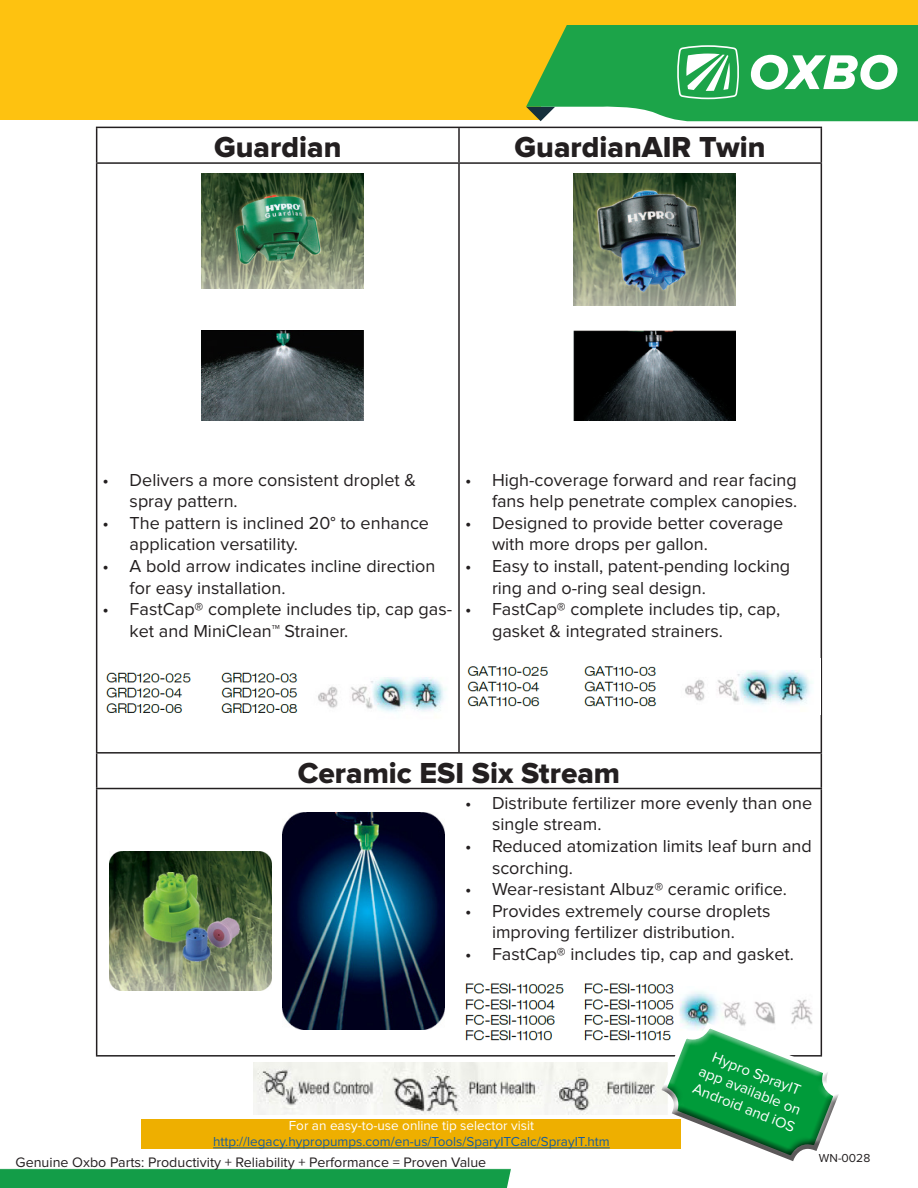
<style>
.page{position:relative;width:918px;height:1188px;background:#fff}
.page>*{position:absolute;margin:0;border:0;box-sizing:border-box;transform-origin:0 0}
.t1{font:30px "Proxima Nova Extrabld";color:#231f20}
.t2{font:18px/21.6px "Proxima Nova";color:#231f20}
.t3{font:15px/18px "Proxima Nova";color:#fff;text-align:center}
.t4{font:14.25px "Proxima Nova";color:#231f20}
.t5{font:13.5px/16.2px "Proxima Nova";color:#175d9e;text-align:center}
.t6{font:12px "Proxima Nova";color:#231f20}
.s1{color:#fff}
</style>
<div class="page">
<div style="left:492px;top:0;width:426px;height:99px;background:#fec210"></div>
<div style="left:0;top:0;width:541px;height:120px;background:#fec210"></div>
<svg style="left:526px;top:26px;width:392px;height:95px;background:#48b261"></svg>
<img style="left:0;top:974px;width:823px;height:214px">
<hr style="left:96px;top:127px;width:363px;height:1px;background:#231f20">
<hr style="left:96px;top:128px;width:1px;height:34px;background:#231f20">
<hr style="left:459px;top:127px;width:363px;height:1px;background:#231f20">
<hr style="left:458px;top:128px;width:2px;height:34px;background:#231f20">
<hr style="left:821px;top:128px;width:1px;height:34px;background:#231f20">
<hr style="left:96px;top:162px;width:363px;height:2px;background:#231f20">
<hr style="left:96px;top:164px;width:1px;height:588px;background:#231f20">
<hr style="left:459px;top:162px;width:363px;height:2px;background:#231f20">
<hr style="left:458px;top:164px;width:2px;height:588px;background:#231f20">
<hr style="left:821px;top:164px;width:1px;height:588px;background:#231f20">
<hr style="left:96px;top:752px;width:363px;height:2px;background:#231f20">
<hr style="left:96px;top:754px;width:1px;height:34px;background:#231f20">
<hr style="left:459px;top:752px;width:363px;height:2px;background:#231f20">
<hr style="left:821px;top:754px;width:1px;height:34px;background:#231f20">
<hr style="left:96px;top:788px;width:363px;height:1px;background:#231f20">
<hr style="left:96px;top:789px;width:1px;height:266px;background:#231f20">
<hr style="left:459px;top:788px;width:363px;height:1px;background:#231f20">
<hr style="left:821px;top:789px;width:1px;height:266px;background:#231f20">
<hr style="left:96px;top:1055px;width:363px;height:2px;background:#231f20">
<hr style="left:459px;top:1055px;width:363px;height:2px;background:#231f20">
<img style="left:201px;top:173px;width:162px;height:116px">
<img style="left:201px;top:331px;width:162px;height:89px">
<img style="left:573px;top:173px;width:162px;height:133px">
<img style="left:573px;top:331px;width:162px;height:89px">
<img style="left:110px;top:851px;width:162px;height:140px">
<img style="left:282px;top:813px;width:162px;height:216px">
<img style="left:467px;top:666px;width:345px;height:41px">
<img style="left:106px;top:672px;width:192px;height:41px">
<img style="left:318px;top:677px;width:128px;height:35px">
<img style="left:460px;top:978px;width:359px;height:64px">
<img style="left:254px;top:1063px;width:227px;height:52px">
<div style="left:142px;top:1119px;width:539px;height:30px;background:#eeaf00"></div>
<hr style="left:213px;top:1148px;width:397px;height:1px;background:#175d9e">
<svg style="left:481px;top:1011px;width:358px;height:177px"></svg>
<p class="t1" style="left:214px;top:133px;width:129px">Guardian</p>
<p class="t1" style="left:515px;top:133px;width:253px">GuardianAIR Twin</p>
<p class="t2" style="left:130px;top:470px;width:288px;text-indent:-27px">• Delivers a more consistent droplet &amp; spray pattern.</p>
<p class="t2" style="left:130px;top:513px;width:301px;text-indent:-27px">• The pattern is inclined 20° to enhance application versatility.</p>
<p class="t2" style="left:130px;top:556px;width:307px;text-indent:-27px">• A bold arrow indicates incline direction for easy installation.</p>
<p class="t2" style="left:130px;top:599px;width:324px;text-indent:-27px">• FastCap® complete includes tip, cap gas&shy;ket and MiniClean™ Strainer.</p>
<p class="t2" style="left:465px;top:470px;width:334px;text-align:right">• High-coverage forward and rear facing fans help penetrate complex canopies.</p>
<p class="t2" style="left:492px;top:513px;width:293px;text-indent:-27px">• Designed to provide better coverage with more drops per gallon.</p>
<p class="t2" style="left:492px;top:556px;width:300px;text-indent:-27px">• Easy to install, patent-pending locking ring and o-ring seal design.</p>
<p class="t2" style="left:492px;top:599px;width:290px;text-indent:-27px">• FastCap® complete includes tip, cap, gasket &amp; integrated strainers.</p>
<p class="t1" style="left:298px;top:759px;width:324px">Ceramic ESI Six Stream</p>
<p class="t2" style="left:492px;top:793px;width:322px;text-indent:-27px">• Distribute fertilizer more evenly than one single stream.</p>
<p class="t2" style="left:492px;top:836px;width:321px;text-indent:-27px">• Reduced atomization limits leaf burn and scorching.</p>
<p class="t2" style="left:465px;top:879px;width:324px">• Wear-resistant Albuz® ceramic orifice.</p>
<p class="t2" style="left:465px;top:901px;width:307px;text-align:center">• Provides extremely course droplets improving fertilizer distribution.</p>
<p class="t2" style="left:465px;top:944px;width:330px">• FastCap® includes tip, cap and gasket.</p>
<p class="t5" style="left:213px;top:1118px;width:398px"><span class="s1">For an easy-to-use online tip selector visit </span>http://legacy.hypropumps.com/en-us/Tools/SparyITCalc/SprayIT.htm</p>
<p class="t3" style="left:709px;top:1046px;width:110px;rotate:21deg">Hypro SprayIT app available on<br>Android and iOS</p>
<p class="t4" style="left:16px;top:1156px;width:472px">Genuine Oxbo Parts: Productivity + Reliability + Performance = Proven Value</p>
<p class="t6" style="left:819px;top:1153px;width:53px">WN-0028</p>
</div>
